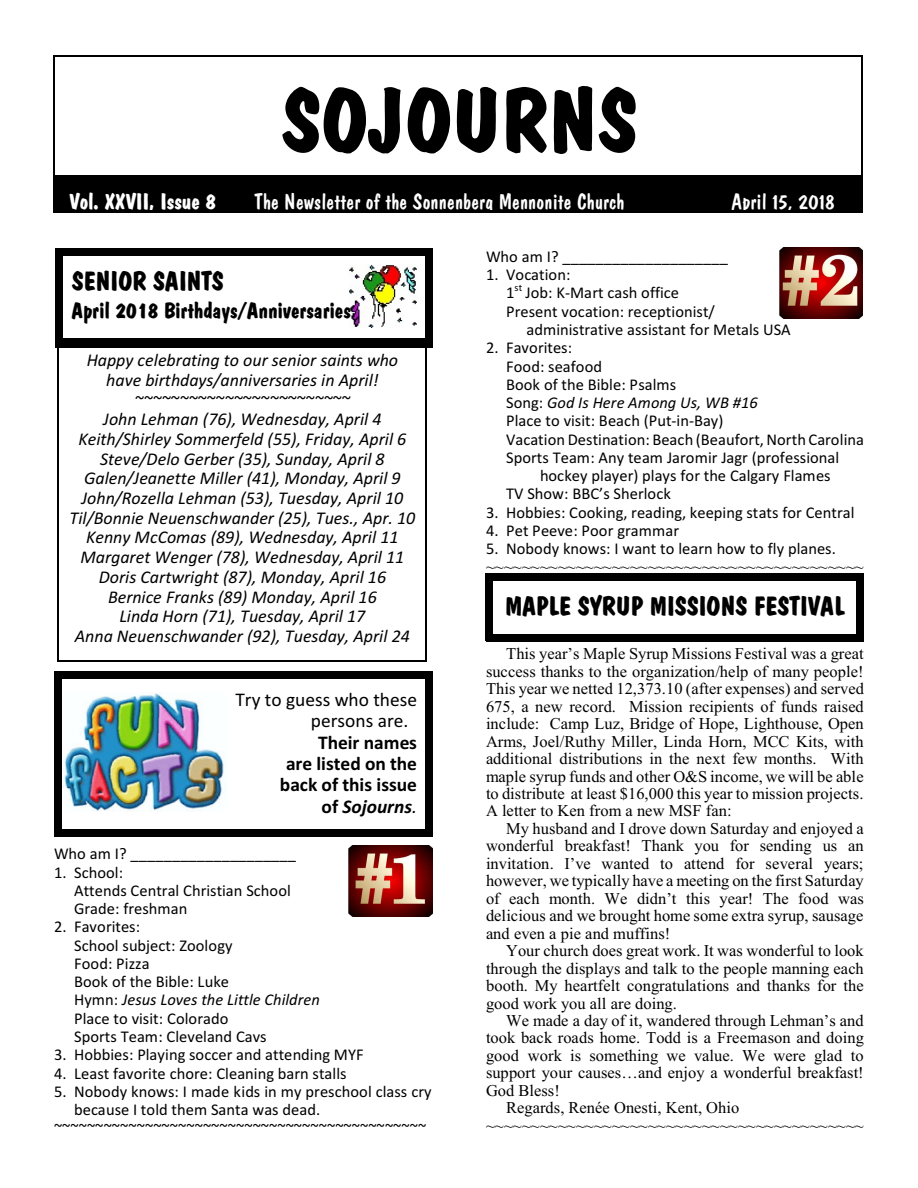
<style>
.page{position:relative;width:918px;height:1188px;background:#fff}
.page>*{position:absolute;margin:0;border:0;box-sizing:border-box;transform-origin:0 0}
.t1{font:90px "Dom Bold BT";color:#000}
.t2{font:27px "Dom Bold BT";color:#000}
.t3{font:22.5px "Dom Casual BT";color:#fff}
.t4{font:22.5px "Dom Bold BT";color:#000}
.t5{font:22.5px "Dom Bold BT";color:#fff}
.t6{font:700 19.5px/21.3px "Calibri";color:#000;text-align:right}
.t7{font:19.5px/21.3px "Calibri";color:#000}
.t8{font:italic 18px/19.6px "Calibri";color:#000;text-align:center}
.t9{font:16.5px/17.4px "Times New Roman";color:#000;text-align:justify}
.t10{font:16.5px/18.3px "Calibri";color:#000}
.t11{font:italic 16.5px "Calibri";color:#000}
.t12{font:10.5px "Calibri";color:#000}
.s1{font-style:italic}
.s2{font-weight:400;font-style:italic}
.s3{font-style:normal}
</style>
<div class="page">
<div style="left:54px;top:176px;width:809px;height:37px;background:#000"></div>
<hr style="left:54px;top:55px;width:1px;height:125px;background:#000">
<hr style="left:862px;top:55px;width:1px;height:125px;background:#000">
<hr style="left:54px;top:55px;width:809px;height:1px;background:#000">
<img style="left:349px;top:265px;width:68px;height:63px">
<div style="left:55px;top:248px;width:7px;height:99px;background:#000"></div>
<div style="left:426px;top:248px;width:7px;height:99px;background:#000"></div>
<div style="left:55px;top:248px;width:378px;height:7px;background:#000"></div>
<div style="left:55px;top:340px;width:378px;height:7px;background:#000"></div>
<div style="left:486px;top:574px;width:7px;height:67px;background:#000"></div>
<div style="left:856px;top:574px;width:7px;height:67px;background:#000"></div>
<div style="left:486px;top:574px;width:377px;height:7px;background:#000"></div>
<div style="left:486px;top:634px;width:377px;height:7px;background:#000"></div>
<hr style="left:58px;top:339px;width:1px;height:322px;background:#000">
<hr style="left:426px;top:339px;width:1px;height:322px;background:#000">
<hr style="left:58px;top:339px;width:369px;height:1px;background:#000">
<hr style="left:58px;top:660px;width:369px;height:1px;background:#000">
<img style="left:61px;top:693px;width:163px;height:118px">
<div style="left:54px;top:671px;width:7px;height:166px;background:#000"></div>
<div style="left:426px;top:671px;width:7px;height:166px;background:#000"></div>
<div style="left:54px;top:671px;width:379px;height:7px;background:#000"></div>
<div style="left:54px;top:830px;width:379px;height:7px;background:#000"></div>
<img style="left:349px;top:845px;width:83px;height:72px">
<img style="left:779px;top:248px;width:84px;height:70px">
<h1 class="t1" style="left:280px;top:82px;width:358px">SOJOURNS</h1>
<h3 class="t5" style="left:69px;top:192px;width:148px">Vol. XXVII, Issue 8</h3>
<h3 class="t3" style="left:254px;top:192px;width:372px">The Newsletter of the Sonnenberg Mennonite Church</h3>
<h3 class="t3" style="left:731px;top:192px;width:105px">April 15, 2018</h3>
<h2 class="t2" style="left:71px;top:269px;width:154px">SENIOR SAINTS</h2>
<h3 class="t4" style="left:71px;top:301px;width:281px">April 2018 Birthdays/Anniversaries</h3>
<p class="t8" style="left:70px;top:352px;width:347px">Happy celebrating to our senior saints who have birthdays/anniversaries in April! ~~~~~~~~~~~~~~~~~~~~~~~~<br>John Lehman (76), Wednesday, April 4<br>Keith/Shirley Sommerfeld (55), Friday, April 6<br>Steve/Delo Gerber (35), Sunday, April 8<br>Galen/Jeanette Miller (41), Monday, April 9<br>John/Rozella Lehman (53), Tuesday, April 10<br>Til/Bonnie Neuenschwander (25), Tues., Apr. 10<br>Kenny McComas (89), Wednesday, April 11<br>Margaret Wenger (78), Wednesday, April 11<br>Doris Cartwright (87), Monday, April 16<br>Bernice Franks (89) Monday, April 16<br>Linda Horn (71), Tuesday, April 17<br>Anna Neuenschwander (92), Tuesday, April 24</p>
<p class="t7" style="left:311px;top:690px;width:108px;text-indent:-75px">Try to guess who these persons are.</p>
<p class="t6" style="left:280px;top:733px;width:139px">Their names<br>are listed on the back of this issue of <span class="s1">Sojourns</span><span class="s2">.</span></p>
<p class="t10" style="left:54px;top:846px;width:244px">Who am I? ____________________</p>
<p class="t10" style="left:74px;top:864px;width:218px;text-indent:-20px">1. School:<br>Attends Central Christian School<br>Grade: freshman</p>
<p class="t10" style="left:74px;top:919px;width:247px;text-indent:-20px">2. Favorites:<br>School subject: Zoology<br>Food: Pizza<br>Book of the Bible: Luke<br>Hymn: <span class="s1">Jesus Loves the Little Children<br></span>Place to visit: Colorado<br>Sports Team: Cleveland Cavs</p>
<p class="t10" style="left:54px;top:1047px;width:311px">3. Hobbies: Playing soccer and attending MYF</p>
<p class="t10" style="left:54px;top:1065px;width:294px">4. Least favorite chore: Cleaning barn stalls</p>
<p class="t10" style="left:54px;top:1083px;width:379px">5. Nobody knows: I made kids in my preschool class cry</p>
<p class="t10" style="left:74px;top:1102px;width:248px">because I told them Santa was dead.</p>
<p class="t10" style="left:54px;top:1120px;width:374px">~~~~~~~~~~~~~~~~~~~~~~~~~~~~~~~~~~~~~~~~~~~~~</p>
<p class="t10" style="left:486px;top:249px;width:243px">Who am I? ____________________</p>
<p class="t10" style="left:506px;top:267px;width:174px;text-indent:-20px">1. Vocation:<br>1 Job: K-Mart cash office</p>
<p class="t12" style="left:515px;top:283px;width:9px">st</p>
<p class="t10" style="left:526px;top:303px;width:266px;text-indent:-20px">Present vocation: receptionist/ administrative assistant for Metals USA</p>
<p class="t10" style="left:486px;top:340px;width:88px">2. Favorites:</p>
<p class="t10" style="left:506px;top:358px;width:97px">Food: seafood</p>
<p class="t10" style="left:506px;top:376px;width:172px">Book of the Bible: Psalms</p>
<p class="t11" style="left:506px;top:396px;width:253px"><span class="s3">Song:</span> God Is Here Among Us, WB #16</p>
<p class="t10" style="left:506px;top:413px;width:219px">Place to visit: Beach (Put-in-Bay)</p>
<p class="t10" style="left:506px;top:431px;width:359px">Vacation Destination: Beach (Beaufort, North Carolina</p>
<p class="t10" style="left:506px;top:450px;width:335px">Sports Team: Any team Jaromir Jagr (professional</p>
<p class="t10" style="left:540px;top:468px;width:292px">hockey player) plays for the Calgary Flames</p>
<p class="t10" style="left:506px;top:486px;width:166px">TV Show: BBC’s Sherlock</p>
<p class="t10" style="left:486px;top:504px;width:370px">3. Hobbies: Cooking, reading, keeping stats for Central</p>
<p class="t10" style="left:486px;top:523px;width:195px">4. Pet Peeve: Poor grammar</p>
<p class="t10" style="left:486px;top:541px;width:352px">5. Nobody knows: I want to learn how to fly planes.</p>
<p class="t9" style="left:486px;top:559px;width:379px">~~~~~~~~~~~~~~~~~~~~~~~~~~~~~~~~~~~~~~~~~~</p>
<h2 class="t2" style="left:505px;top:595px;width:341px">MAPLE SYRUP MISSIONS FESTIVAL</h2>
<p class="t9" style="left:486px;top:647px;width:379px;text-indent:20px">This year’s Maple Syrup Missions Festival was a great success thanks to the organization/help of many people!<br>This year we netted 12,373.10 (after expenses) and served 675, a new record. Mission recipients of funds raised include: Camp Luz, Bridge of Hope, Lighthouse, Open Arms, Joel/Ruthy Miller, Linda Horn, MCC Kits, with additional distributions in the next few months. With maple syrup funds and other O&amp;S income, we will be able to distribute at least $16,000 this year to mission projects.<br>A letter to Ken from a new MSF fan:</p>
<p class="t9" style="left:486px;top:821px;width:379px;text-indent:20px">My husband and I drove down Saturday and enjoyed a wonderful breakfast! Thank you for sending us an invitation. I’ve wanted to attend for several years; however, we typically have a meeting on the first Saturday of each month. We didn’t this year! The food was delicious and we brought home some extra syrup, sausage and even a pie and muffins!</p>
<p class="t9" style="left:486px;top:944px;width:379px;text-indent:20px">Your church does great work. It was wonderful to look through the displays and talk to the people manning each booth. My heartfelt congratulations and thanks for the good work you all are doing.</p>
<p class="t9" style="left:506px;top:1013px;width:359px">We made a day of it, wandered through Lehman’s and</p>
<p class="t9" style="left:486px;top:1031px;width:379px">took back roads home. Todd is a Freemason and doing</p>
<p class="t9" style="left:486px;top:1048px;width:379px">good work is something we value. We were glad to</p>
<p class="t9" style="left:486px;top:1066px;width:379px">support your causes…and enjoy a wonderful breakfast!</p>
<p class="t9" style="left:486px;top:1083px;width:75px">God Bless!</p>
<p class="t9" style="left:506px;top:1101px;width:235px">Regards, Renée Onesti, Kent, Ohio</p>
<p class="t9" style="left:486px;top:1118px;width:379px">~~~~~~~~~~~~~~~~~~~~~~~~~~~~~~~~~~~~~~~~~~</p>
</div>
